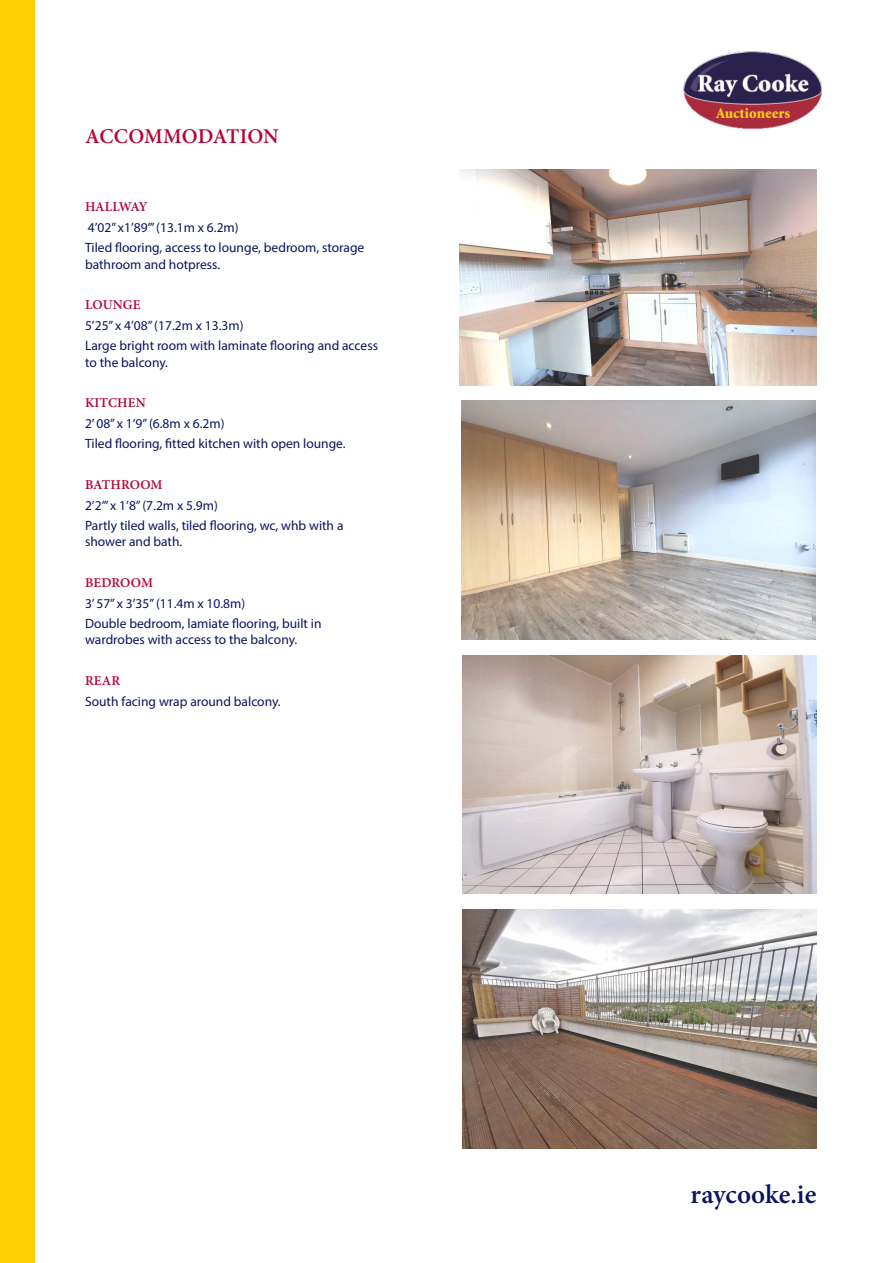
<style>
.page{position:relative;width:893px;height:1263px;background:#fff}
.page>*{position:absolute;margin:0;border:0;box-sizing:border-box;transform-origin:0 0}
.t1{font:600 27px "Minion Pro";color:#0b145e}
.RC_Body_Head{font:600 21px "Minion Pro";color:#b50536}
.RC_Body_Accommodatio{font:13.5px/16.2px "Myriad Pro";color:#0b145e}
.RC_Body_Sub_Head{font:600 13.5px "Minion Pro";letter-spacing:.01em;color:#b50536}
.RC_Body_Sub_Head-2{font:600 13.5px "Minion Pro";letter-spacing:-.045em;color:#b50536}
</style>
<div class="page">
<div style="left:0;top:0;width:34px;height:1263px;background:#fed105"></div>
<img style="left:683px;top:51px;width:138px;height:78px">
<img style="left:463px;top:910px;width:354px;height:238px">
<img style="left:462px;top:655px;width:354px;height:239px">
<img style="left:461px;top:401px;width:354px;height:238px">
<img style="left:459px;top:169px;width:358px;height:217px">
<p class="RC_Body_Head" style="left:85px;top:122px;width:195px">ACCOMMODATION</p>
<p class="RC_Body_Sub_Head-2" style="left:85px;top:198px;width:64px">HALLWAY</p>
<p class="RC_Body_Accommodatio" style="left:88px;top:219px;width:152px">4’02’’ x1’89’’’ (13.1m x 6.2m)</p>
<p class="RC_Body_Accommodatio" style="left:85px;top:239px;width:281px">Tiled flooring, access to lounge, bedroom, storage bathroom and hotpress.</p>
<p class="RC_Body_Sub_Head" style="left:85px;top:296px;width:57px">LOUNGE</p>
<p class="RC_Body_Accommodatio" style="left:85px;top:317px;width:160px">5’25’’ x 4’08’’ (17.2m x 13.3m)</p>
<p class="RC_Body_Accommodatio" style="left:85px;top:337px;width:294px">Large bright room with laminate flooring and access to the balcony.</p>
<p class="RC_Body_Sub_Head" style="left:85px;top:394px;width:62px">KITCHEN</p>
<p class="RC_Body_Accommodatio" style="left:85px;top:415px;width:141px">2’ 08’’ x 1’9’’ (6.8m x 6.2m)</p>
<p class="RC_Body_Accommodatio" style="left:85px;top:435px;width:262px">Tiled flooring, fitted kitchen with open lounge.</p>
<p class="RC_Body_Sub_Head" style="left:85px;top:476px;width:79px">BATHROOM</p>
<p class="RC_Body_Accommodatio" style="left:85px;top:497px;width:134px">2’2’’’ x 1’8’’ (7.2m x 5.9m)</p>
<p class="RC_Body_Accommodatio" style="left:85px;top:517px;width:260px">Partly tiled walls, tiled flooring, wc, whb with a shower and bath.</p>
<p class="RC_Body_Sub_Head" style="left:85px;top:574px;width:69px">BEDROOM</p>
<p class="RC_Body_Accommodatio" style="left:85px;top:595px;width:162px">3’ 57’’ x 3’35’’ (11.4m x 10.8m)</p>
<p class="RC_Body_Accommodatio" style="left:85px;top:615px;width:238px">Double bedroom, lamiate flooring, built in wardrobes with access to the balcony.</p>
<p class="RC_Body_Sub_Head" style="left:85px;top:672px;width:37px">REAR</p>
<p class="RC_Body_Accommodatio" style="left:85px;top:693px;width:197px">South facing wrap around balcony.</p>
<h1 class="t1" style="left:691px;top:1176px;width:127px">raycooke.ie</h1>
</div>
